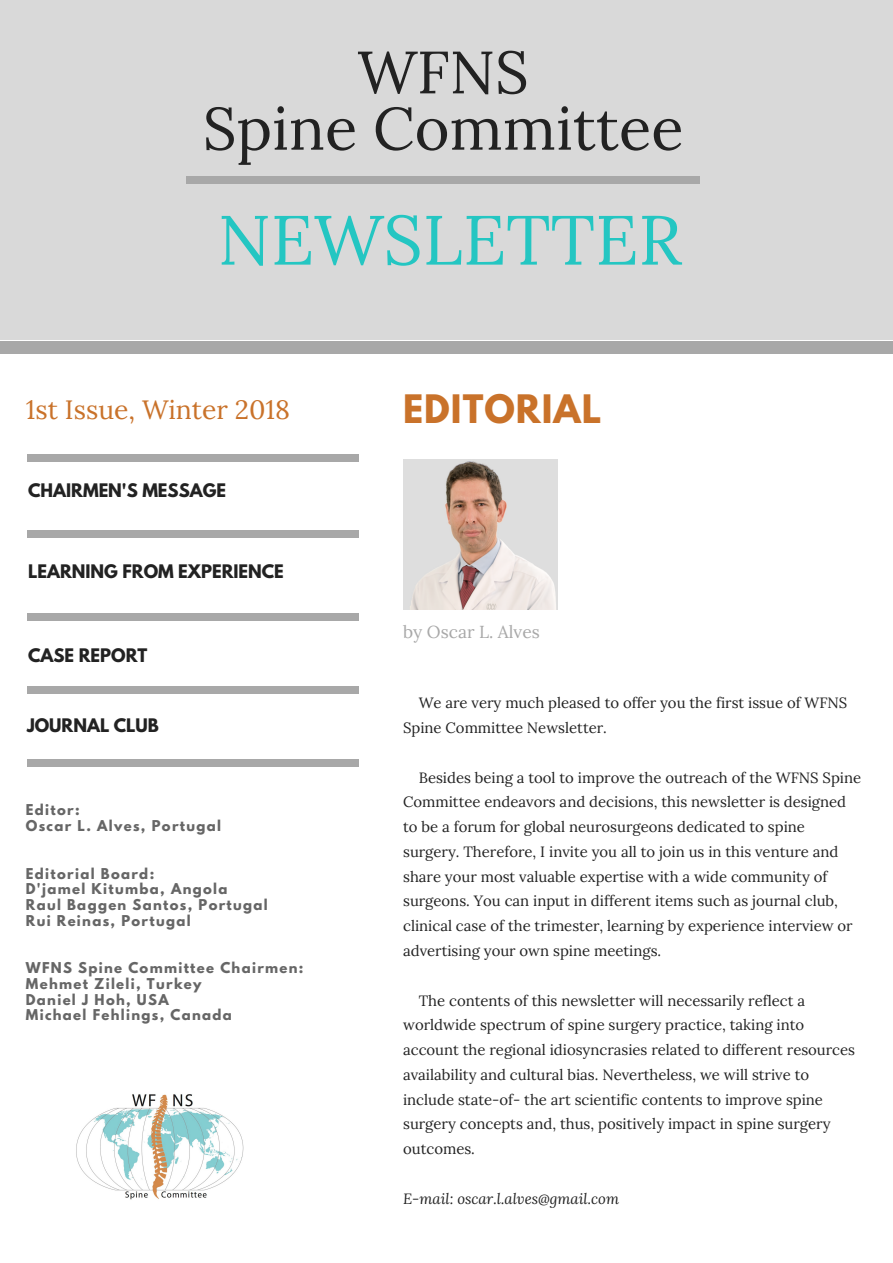
<style>
.page{position:relative;width:893px;height:1263px;background:#d9d9d9}
.page>*{position:absolute;margin:0;border:0;box-sizing:border-box;transform-origin:0 0}
.t1{font:69.6px "Lora";color:#24c6c2}
.t2{font:59.55px/56.2px "Lora";color:#222;text-align:center}
.t3{font:700 34.8px "League Spartan";letter-spacing:.03em;color:#c9722a}
.t4{font:26.55px "Lora";color:#c9722a}
.t5{font:17.4px "Lora";color:#a8a8a8}
.t6{font:700 16.5px "League Spartan";color:#222}
.t7{font:14.85px/24.8px "Lora";color:#222}
.t8{font:italic 14.85px "Lora";color:#222}
.t9{font:700 13.2px/15.8px "League Spartan";letter-spacing:.1em;color:#666}
</style>
<div class="page">
<div style="left:0;top:340px;width:893px;height:923px;background:#fff"></div>
<div style="left:0;top:341px;width:893px;height:12px;background:#a8a8a8"></div>
<img style="left:76px;top:1094px;width:168px;height:106px">
<img style="left:403px;top:459px;width:154px;height:150px">
<div style="left:27px;top:530px;width:332px;height:8px;background:#a8a8a8"></div>
<div style="left:27px;top:613px;width:332px;height:7px;background:#a8a8a8"></div>
<div style="left:27px;top:686px;width:332px;height:8px;background:#a8a8a8"></div>
<div style="left:27px;top:454px;width:332px;height:8px;background:#a8a8a8"></div>
<div style="left:27px;top:759px;width:332px;height:8px;background:#a8a8a8"></div>
<div style="left:186px;top:176px;width:514px;height:8px;background:#a8a8a8"></div>
<h2 class="t2" style="left:203px;top:45px;width:482px">WFNS<br>Spine Committee</h2>
<h1 class="t1" style="left:218px;top:199px;width:466px">NEWSLETTER</h1>
<h3 class="t4" style="left:26px;top:394px;width:266px">1st Issue, Winter 2018</h3>
<p class="t6" style="left:28px;top:482px;width:199px">CHAIRMEN'S MESSAGE</p>
<p class="t6" style="left:28px;top:563px;width:257px">LEARNING FROM EXPERIENCE</p>
<p class="t6" style="left:28px;top:647px;width:121px">CASE REPORT</p>
<p class="t6" style="left:27px;top:717px;width:133px">JOURNAL CLUB</p>
<p class="t9" style="left:26px;top:804px;width:197px">Editor:<br>Oscar L. Alves, Portugal</p>
<p class="t9" style="left:26px;top:867px;width:243px">Editorial Board:<br>D'jamel Kitumba, Angola<br>Raul Baggen Santos, Portugal<br>Rui Reinas, Portugal</p>
<p class="t9" style="left:26px;top:962px;width:279px">WFNS Spine Committee Chairmen:<br>Mehmet Zileli, Turkey<br>Daniel J Hoh, USA<br>Michael Fehlings, Canada</p>
<h3 class="t3" style="left:403px;top:392px;width:200px">EDITORIAL</h3>
<p class="t5" style="left:403px;top:622px;width:138px">by Oscar L. Alves</p>
<p class="t7" style="left:403px;top:691px;width:446px;text-indent:16px">We are very much pleased to offer you the first issue of WFNS<br>Spine Committee Newsletter.</p>
<p class="t7" style="left:403px;top:765px;width:459px;text-indent:16px">Besides being a tool to improve the outreach of the WFNS Spine Committee endeavors and decisions, this newsletter is designed to be a forum for global neurosurgeons dedicated to spine surgery. Therefore, I invite you all to join us in this venture and share your most valuable expertise with a wide community of surgeons. You can input in different items such as journal club, clinical case of the trimester, learning by experience interview or advertising your own spine meetings.</p>
<p class="t7" style="left:403px;top:988px;width:453px;text-indent:16px">The contents of this newsletter will necessarily reflect a worldwide spectrum of spine surgery practice, taking into account the regional idiosyncrasies related to different resources availability and cultural bias. Nevertheless, we will strive to include state-of- the art scientific contents to improve spine surgery concepts and, thus, positively impact in spine surgery outcomes.</p>
<p class="t8" style="left:403px;top:1189px;width:217px">E-mail: oscar.l.alves@gmail.com</p>
</div>
